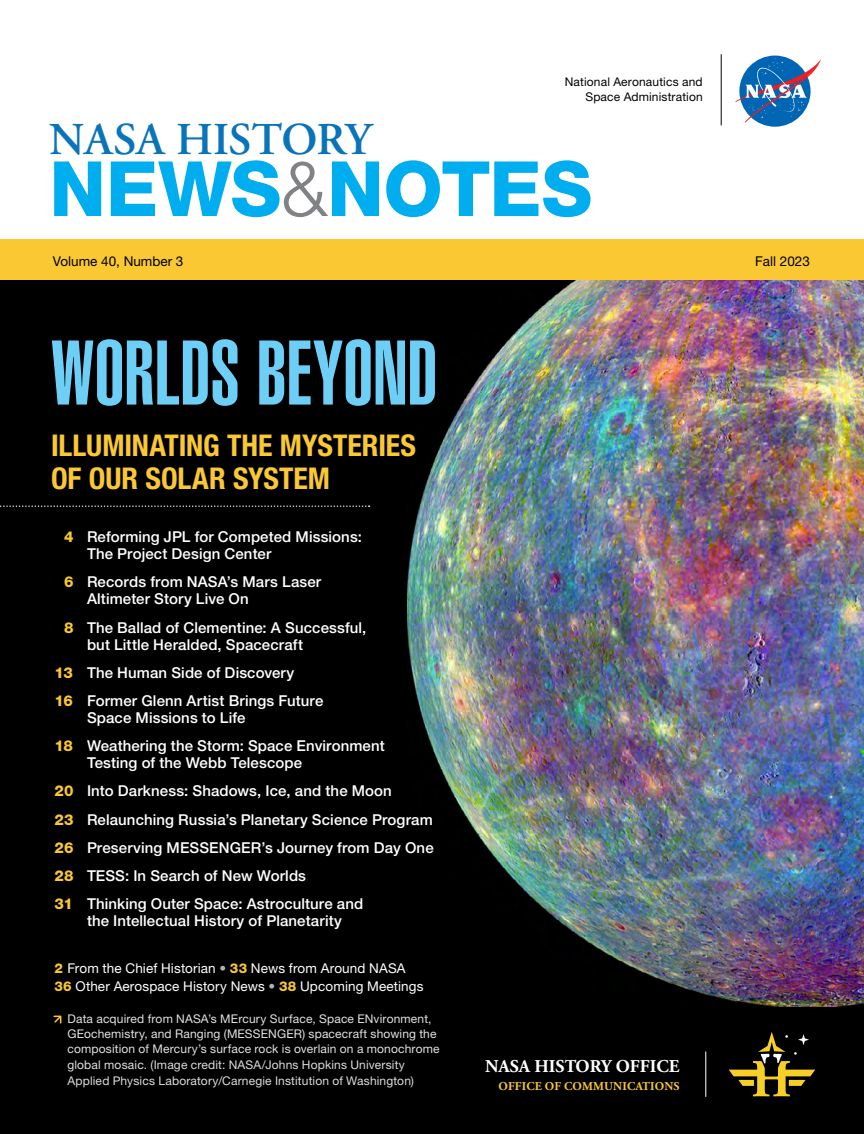
<style>
.page{position:relative;width:864px;height:1134px;background:#fff}
.page>*{position:absolute;margin:0;border:0;box-sizing:border-box;transform-origin:0 0}
.t1{font:90px "Helvetica LT Std Ultra Comp";color:#6dcff6}
.t2{font:800 76.35px "Helvetica Neue LT Std";letter-spacing:-.005em;color:#00aeef}
.t3{font:600 45.45px "Adobe Garamond Pro";color:#0974b9}
.TOC_theme{font:700 condensed 30px/33px "Helvetica Neue LT Std";color:#fac832}
.t4{font:700 18px "Adobe Garamond Pro";color:#fff}
.TOC_cover_page{font:500 15px/17.2px "Helvetica Neue LT Std";letter-spacing:.005em;color:#fff}
.More_contents{font:13.5px/18px "Helvetica Neue LT Std";letter-spacing:.01em;color:#fff}
.Cover_volume_and_edition_info{font:13.5px "Helvetica Neue LT Std";color:#000}
.Body{font:12px/15.3px "Helvetica Neue LT Std";letter-spacing:.015em;color:#e3e3e2}
.NASA{font:12px/15px "Helvetica Neue LT Std";letter-spacing:.01em;color:#000;text-align:right}
.t5{font:700 12px "Adobe Garamond Pro";letter-spacing:.015em;color:#fac832}
.s1{font-weight:300;color:#808285}
.s2{font-weight:800;color:#fac832}
.s3{color:#aeb4b9}
.s4{color:#dedddc}
</style>
<div class="page">
<div style="left:0;top:256px;width:864px;height:878px;background:#000"></div>
<img style="left:407px;top:280px;width:457px;height:727px">
<div style="left:0;top:239px;width:864px;height:41px;background:#fac832"></div>
<svg style="left:0;top:505px;width:370px;height:2px"></svg>
<svg style="left:53px;top:1015px;width:9px;height:9px"></svg>
<hr style="left:705px;top:1052px;width:1px;height:45px;background:#fff">
<svg style="left:729px;top:1032px;width:86px;height:64px"></svg>
<hr style="left:721px;top:54px;width:1px;height:71px;background:#000">
<svg style="left:739px;top:56px;width:72px;height:71px"></svg>
<svg style="left:735px;top:58px;width:86px;height:65px"></svg>
<p class="NASA" style="left:565px;top:74px;width:140px">National Aeronautics and<br>Space Administration</p>
<h1 class="t3" style="left:49px;top:114px;width:324px">NASA HISTORY</h1>
<h1 class="t2" style="left:49px;top:143px;width:544px">NEWS<span class="s1">&amp;</span>NOTES</h1>
<p class="Cover_volume_and_edition_info" style="left:53px;top:253px;width:132px">Volume 40, Number 3</p>
<p class="Cover_volume_and_edition_info" style="left:755px;top:253px;width:56px">Fall 2023</p>
<h2 class="t1" style="left:51px;top:321px;width:388px">WORLDS BEYOND</h2>
<p class="TOC_theme" style="left:51px;top:429px;width:367px">ILLUMINATING THE MYSTERIES<br>OF OUR SOLAR SYSTEM</p>
<p class="TOC_cover_page" style="left:87px;top:528px;width:276px;text-indent:-23px"><span class="s2">4</span> Reforming JPL for Competed Missions:<br>The Project Design Center</p>
<p class="TOC_cover_page" style="left:87px;top:573px;width:236px;text-indent:-23px"><span class="s2">6</span> Records from NASA’s Mars Laser<br>Altimeter Story Live On</p>
<p class="TOC_cover_page" style="left:87px;top:618px;width:281px;text-indent:-23px"><span class="s2">8</span> The Ballad of Clementine: A Successful, but Little Heralded, Spacecraft</p>
<p class="TOC_cover_page" style="left:55px;top:664px;width:241px"><span class="s2">13</span> The Human Side of Discovery</p>
<p class="TOC_cover_page" style="left:87px;top:692px;width:238px;text-indent:-32px"><span class="s2">16</span> Former Glenn Artist Brings Future<br>Space Missions to Life</p>
<p class="TOC_cover_page" style="left:87px;top:737px;width:299px;text-indent:-32px"><span class="s2">18</span> Weathering the Storm: Space Environment<br>Testing of the Webb Telescope</p>
<p class="TOC_cover_page" style="left:55px;top:782px;width:339px"><span class="s2">20</span> Into Darkness: Shadows, Ice, and the Moon</p>
<p class="TOC_cover_page" style="left:55px;top:810px;width:380px"><span class="s2">23</span> Relaunching Russia’s Planetary Science Program</p>
<p class="TOC_cover_page" style="left:55px;top:838px;width:381px"><span class="s2">26</span> Preserving MESSENGER’s Journey from Day One</p>
<p class="TOC_cover_page" style="left:55px;top:867px;width:253px"><span class="s2">28</span> TESS: In Search of New Worlds</p>
<p class="TOC_cover_page" style="left:87px;top:895px;width:278px;text-indent:-32px"><span class="s2">31</span> Thinking Outer Space: Astroculture and the Intellectual History of Planetarity</p>
<p class="More_contents" style="left:55px;top:959px;width:370px"><span class="s2">2</span> From the Chief Historian <span class="s3">•</span> <span class="s2">33</span> News from Around NASA<br><span class="s2">36</span> Other Aerospace History News <span class="s3">•</span> <span class="s2">38</span> Upcoming Meetings</p>
<p class="Body" style="left:67px;top:1011px;width:374px">Data acquired from NASA’s MErcury Surface, Space ENvironment, GEochemistry, and Ranging (MESSENGER) spacecraft showing the composition of Mercury’s surface rock is overlain on a monochrome global mosaic<span class="s4">. (Image credit: NASA/Johns Hopkins University Applied Physics Laboratory/Carnegie Institution of Washington)</span></p>
<p class="t4" style="left:485px;top:1056px;width:196px">NASA HISTORY OFFICE</p>
<p class="t5" style="left:499px;top:1079px;width:183px">OFFICE OF COMMUNICATIONS</p>
</div>
